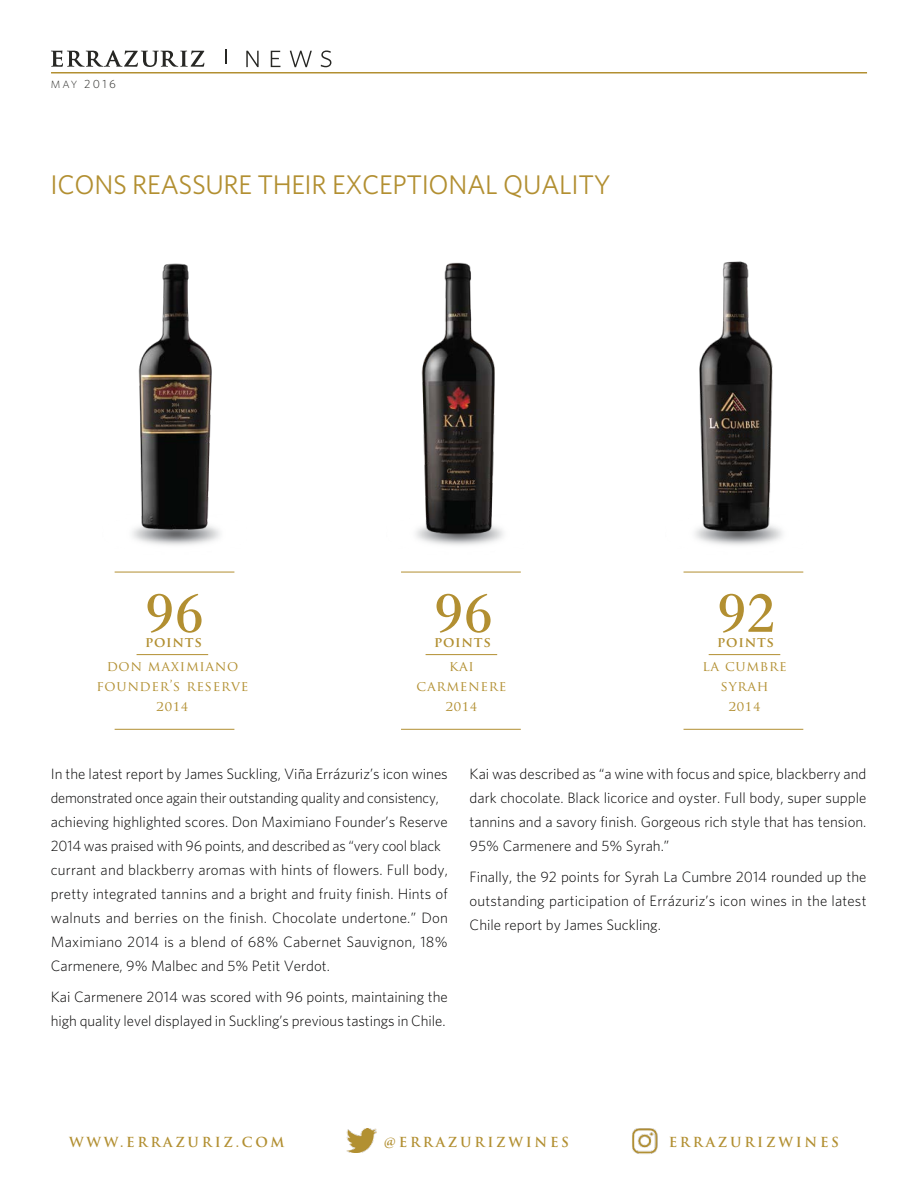
<style>
.page{position:relative;width:918px;height:1188px;background:#fff}
.page>*{position:absolute;margin:0;border:0;box-sizing:border-box;transform-origin:0 0}
.t1{font:600 59.55px "Bembo Std";color:#b28f31}
.t2{font:27px "Whitney";letter-spacing:-.015em;color:#b28f31}
.t3{font:300 15px/24px "Whitney";color:#030202}
.t4{font:13.8px/19.8px "Trajan Pro";letter-spacing:.05em;color:#b28f31;text-align:center}
.t5{font:700 13.8px "Trajan Pro";letter-spacing:.05em;color:#b28f31}
.t6{font:700 13.5px "Trajan Pro";letter-spacing:.2em;color:#b28f31}
.t7{font:300 11.85px "Whitney";color:#272724}
.s1{font-size:10.5px}
</style>
<div class="page">
<hr style="left:137px;top:654px;width:71px;height:1px;background:#b28f31">
<hr style="left:426px;top:654px;width:71px;height:1px;background:#b28f31">
<hr style="left:709px;top:654px;width:71px;height:1px;background:#b28f31">
<img style="left:413px;top:262px;width:93px;height:282px">
<img style="left:683px;top:261px;width:121px;height:312px">
<img style="left:130px;top:263px;width:92px;height:276px">
<hr style="left:401px;top:572px;width:120px;height:1px;background:#b28f31">
<hr style="left:684px;top:572px;width:119px;height:1px;background:#b28f31">
<hr style="left:684px;top:729px;width:119px;height:1px;background:#b28f31">
<hr style="left:401px;top:729px;width:120px;height:1px;background:#b28f31">
<hr style="left:115px;top:572px;width:119px;height:1px;background:#b28f31">
<hr style="left:115px;top:729px;width:119px;height:1px;background:#b28f31">
<img style="left:346px;top:1128px;width:30px;height:25px">
<img style="left:632px;top:1128px;width:26px;height:26px">
<svg style="left:246px;top:51px;width:13px;height:16px"></svg>
<svg style="left:271px;top:51px;width:9px;height:16px"></svg>
<svg style="left:290px;top:51px;width:22px;height:16px"></svg>
<svg style="left:321px;top:50px;width:10px;height:17px"></svg>
<svg style="left:51px;top:50px;width:153px;height:17px"></svg>
<svg style="left:225px;top:50px;width:2px;height:14px"></svg>
<hr style="left:51px;top:72px;width:816px;height:2px;background:#b28f31">
<p class="t7" style="left:51px;top:77px;width:66px"><span class="s1">MAY</span> 2016</p>
<h2 class="t2" style="left:51px;top:168px;width:562px">ICONS REASSURE THEIR EXCEPTIONAL QUALITY</h2>
<h1 class="t1" style="left:145px;top:580px;width:61px">96</h1>
<p class="t5" style="left:145px;top:633px;width:58px">points</p>
<p class="t4" style="left:97px;top:656px;width:153px">DON MAXIMIANO<br>FOUNDER’S RESERVE<br>2014</p>
<h1 class="t1" style="left:434px;top:580px;width:61px">96</h1>
<p class="t5" style="left:434px;top:633px;width:58px">points</p>
<p class="t4" style="left:417px;top:656px;width:91px">KAI<br>CARMENERE<br>2014</p>
<h1 class="t1" style="left:717px;top:580px;width:61px">92</h1>
<p class="t5" style="left:717px;top:633px;width:58px">points</p>
<p class="t4" style="left:702px;top:656px;width:86px">LA CUMBRE<br>SYRAH<br>2014</p>
<p class="t3" style="left:51px;top:761px;width:399px">In the latest report by James Suckling, Viña Errázuriz’s icon wines demonstrated once again their outstanding quality and consistency, achieving highlighted scores. Don Maximiano Founder’s Reserve 2014 was praised with 96 points, and described as “very cool black currant and blackberry aromas with hints of flowers. Full body, pretty integrated tannins and a bright and fruity finish. Hints of walnuts and berries on the finish. Chocolate undertone.” Don Maximiano 2014 is a blend of 68% Cabernet Sauvignon, 18% Carmenere, 9% Malbec and 5% Petit Verdot.</p>
<p class="t3" style="left:51px;top:985px;width:398px">Kai Carmenere 2014 was scored with 96 points, maintaining the high quality level displayed in Suckling’s previous tastings in Chile.</p>
<p class="t3" style="left:470px;top:761px;width:398px;text-align:justify">Kai was described as “a wine with focus and spice, blackberry and dark chocolate. Black licorice and oyster. Full body, super supple tannins and a savory finish. Gorgeous rich style that has tension.<br>95% Carmenere and 5% Syrah.”</p>
<p class="t3" style="left:470px;top:865px;width:398px;text-align:justify">Finally, the 92 points for Syrah La Cumbre 2014 rounded up the outstanding participation of Errázuriz’s icon wines in the latest Chile report by James Suckling.</p>
<p class="t6" style="left:69px;top:1133px;width:217px">WWW.ERRAZURIZ.COM</p>
<p class="t6" style="left:384px;top:1133px;width:187px">@ERRAZURIZWINES</p>
<p class="t6" style="left:669px;top:1133px;width:172px">ERRAZURIZWINES</p>
</div>
